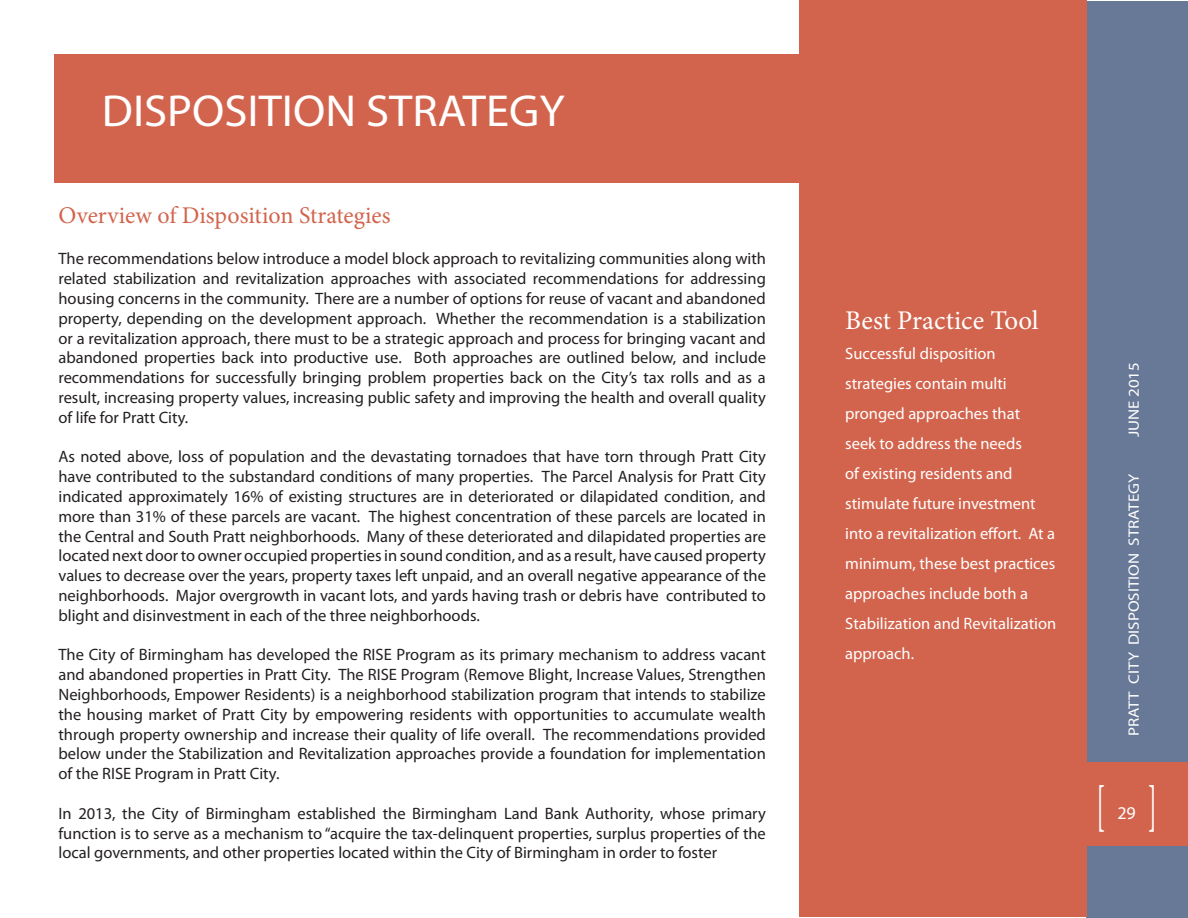
<style>
.page{position:relative;width:1188px;height:918px;background:#fff}
.page>*{position:absolute;margin:0;border:0;box-sizing:border-box;transform-origin:0 0}
.t1{font:54px "Minion Pro";color:#fff;scale:.5 1}
.t2{font:45px "Myriad Pro";color:#fff;scale:1.04 1}
.t3{font:27px "Minion Pro";color:#fff}
.t4{font:24px "Minion Pro";color:#d2644d}
.t5{font:18px "Myriad Pro";color:#fff}
.t6{font:16.5px/19.8px "Myriad Pro";color:#231f20;text-align:justify}
.t7{font:16.5px/30px "Myriad Pro";color:#fff}
.t8{font:15px "Myriad Pro";color:#fff;scale:1.13 1}
</style>
<div class="page">
<div style="left:1087px;top:2px;width:101px;height:916px;background:#687897"></div>
<div style="left:1087px;top:762px;width:101px;height:84px;background:#d2644d"></div>
<div style="left:799px;top:1px;width:288px;height:916px;background:#d2644d"></div>
<div style="left:54px;top:55px;width:745px;height:128px;background:#d2644d"></div>
<p class="t2" style="left:102px;top:83px;width:447px">DISPOSITION STRATEGY</p>
<p class="t4" style="left:58px;top:199px;width:334px">Overview of Disposition Strategies</p>
<p class="t6" style="left:58px;top:249px;width:709px">The recommendations below introduce a model block approach to revitalizing communities along with related stabilization and revitalization approaches with associated recommendations for addressing housing concerns in the community. There are a number of options for reuse of vacant and abandoned property, depending on the development approach. Whether the recommendation is a stabilization or a revitalization approach, there must to be a strategic approach and process for bringing vacant and abandoned properties back into productive use. Both approaches are outlined below, and include recommendations for successfully bringing problem properties back on the City’s tax rolls and as a result, increasing property values, increasing public safety and improving the health and overall quality of life for Pratt City.</p>
<p class="t6" style="left:58px;top:447px;width:709px">As noted above, loss of population and the devastating tornadoes that have torn through Pratt City have contributed to the substandard conditions of many properties. The Parcel Analysis for Pratt City indicated approximately 16% of existing structures are in deteriorated or dilapidated condition, and more than 31% of these parcels are vacant. The highest concentration of these parcels are located in the Central and South Pratt neighborhoods. Many of these deteriorated and dilapidated properties are located next door to owner occupied properties in sound condition, and as a result, have caused property values to decrease over the years, property taxes left unpaid, and an overall negative appearance of the neighborhoods. Major overgrowth in vacant lots, and yards having trash or debris have contributed to blight and disinvestment in each of the three neighborhoods.</p>
<p class="t6" style="left:58px;top:645px;width:709px">The City of Birmingham has developed the RISE Program as its primary mechanism to address vacant and abandoned properties in Pratt City. The RISE Program (Remove Blight, Increase Values, Strengthen Neighborhoods, Empower Residents) is a neighborhood stabilization program that intends to stabilize the housing market of Pratt City by empowering residents with opportunities to accumulate wealth through property ownership and increase their quality of life overall. The recommendations provided below under the Stabilization and Revitalization approaches provide a foundation for implementation of the RISE Program in Pratt City.</p>
<p class="t6" style="left:58px;top:803px;width:709px">In 2013, the City of Birmingham established the Birmingham Land Bank Authority, whose primary function is to serve as a mechanism to “acquire the tax-delinquent properties, surplus properties of the local governments, and other properties located within the City of Birmingham in order to foster</p>
<p class="t3" style="left:845px;top:303px;width:195px">Best Practice Tool</p>
<p class="t7" style="left:845px;top:338px;width:213px">Successful disposition strategies contain multi pronged approaches that<br>seek to address the needs<br>of existing residents and stimulate future investment into a revitalization effort. At a minimum, these best practices approaches include both a<br>Stabilization and Revitalization approach.</p>
<p class="t8" style="left:1125px;top:437px;width:68px;rotate:-90deg">JUNE 2015</p>
<p class="t8" style="left:1125px;top:736px;width:234px;rotate:-90deg">PRATT CITY DISPOSITION STRATEGY</p>
<h1 class="t1" style="left:1096px;top:770px;width:124px">[ ]</h1>
<p class="t5" style="left:1117px;top:802px;width:20px">29</p>
</div>
